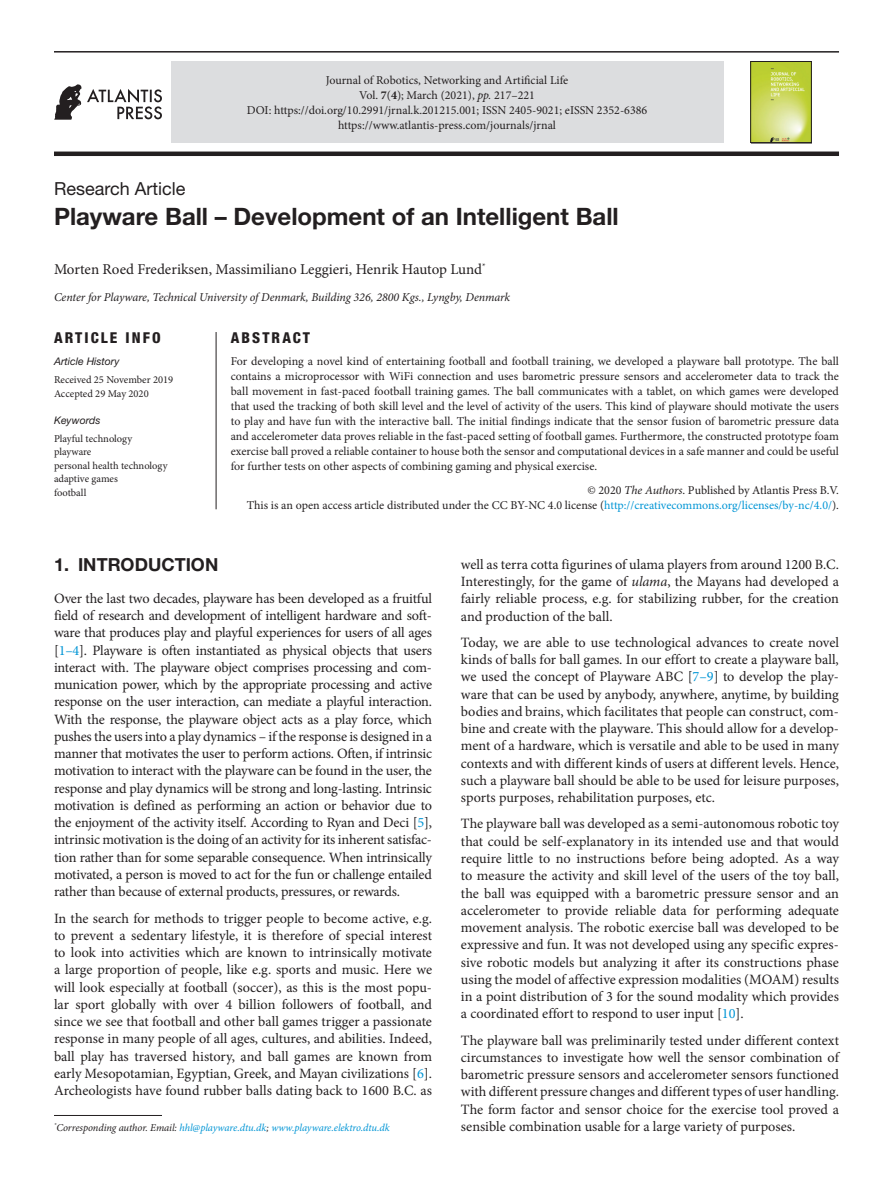
<style>
.page{position:relative;width:893px;height:1191px;background:#fff}
.page>*{position:absolute;margin:0;border:0;box-sizing:border-box;transform-origin:0 0}
.article_title{font:700 24px "Helvetica Neue LT Std";color:#231f20}
.article_type{font:18px "Helvetica Neue LT Std";color:#231f20}
.head-1{font:700 18px "Helvetica Neue LT Std";color:#231f20}
.author_name{font:15px "Minion Pro";color:#231f20}
.article_info{font:800 condensed 15px "Helvetica Neue LT Std";letter-spacing:.14em;color:#231f20}
.abstract{font:800 condensed 15px "Helvetica Neue LT Std";letter-spacing:.14em;color:#231f20}
.para-2{font:14.25px/17.2px "Minion Pro";color:#231f20;text-align:justify}
.para-1{font:14.25px/17.2px "Minion Pro";letter-spacing:-.015em;color:#231f20;text-align:justify}
.abstract_text{font:12px/15px "Minion Pro";color:#231f20;text-align:center}
.copyright{font:12px/15px "Minion Pro";color:#231f20;text-align:right}
.author-affil{font:italic 12px "Minion Pro";letter-spacing:-.01em;color:#231f20}
.corres_author{font:italic 10.5px "Minion Pro";letter-spacing:-.01em;color:#0095d5}
.keywords_text{font:10.5px "Minion Pro";color:#231f20}
.article_history{font:10.5px "Minion Pro";color:#231f20}
.keywords{font:italic 10.5px "Helvetica Neue LT Std";color:#231f20}
.s1{font-weight:700}
.s2{font-style:italic}
.s3{color:#0095d5}
.s4{color:#231f20}
</style>
<div class="page">
<hr style="left:54px;top:51px;width:785px;height:2px;background:#231f20">
<div style="left:54px;top:151px;width:785px;height:5px;background:#231f20"></div>
<svg style="left:54px;top:84px;width:108px;height:36px"></svg>
<img style="left:753px;top:63px;width:56px;height:78px">
<div style="left:751px;top:61px;width:60px;height:82px;border:1px solid #231f20"></div>
<hr style="left:216px;top:332px;width:1px;height:177px;background:#231f20">
<hr style="left:54px;top:1115px;width:108px;height:1px;background:#231f20">
<div style="left:171px;top:62px;width:552px;height:81px;background:#dcdddf"></div>
<p class="abstract_text" style="left:326px;top:73px;width:244px">Journal of Robotics, Networking and Artificial Life<br>Vol. <span class="s1">7</span>(<span class="s1">4</span>); March (2021), <span class="s2">pp.</span> 217–221</p>
<p class="abstract_text" style="left:247px;top:103px;width:402px">DOI: https://doi.org/10.2991/jrnal.k.201215.001; ISSN 2405-9021; eISSN 2352-6386 https://www.atlantis-press.com/journals/jrnal</p>
<p class="article_type" style="left:54px;top:178px;width:133px">Research Article</p>
<p class="article_title" style="left:54px;top:201px;width:566px">Playware Ball – Development of an Intelligent Ball</p>
<p class="author_name" style="left:54px;top:259px;width:433px">Morten Roed Frederiksen, Massimiliano Leggieri, Henrik Hautop Lund<sup>*</sup></p>
<p class="author-affil" style="left:54px;top:289px;width:458px">Center for Playware, Technical University of Denmark, Building 326, 2800 Kgs., Lyngby, Denmark</p>
<p class="article_info" style="left:54px;top:328px;width:108px">ARTICLE INFO</p>
<p class="keywords" style="left:54px;top:355px;width:67px">Article History</p>
<p class="article_history" style="left:54px;top:373px;width:121px">Received 25 November 2019</p>
<p class="article_history" style="left:54px;top:386px;width:96px">Accepted 29 May 2020</p>
<p class="keywords" style="left:54px;top:414px;width:48px">Keywords</p>
<p class="keywords_text" style="left:54px;top:431px;width:80px">Playful technology</p>
<p class="keywords_text" style="left:54px;top:445px;width:39px">playware</p>
<p class="keywords_text" style="left:54px;top:458px;width:115px">personal health technology</p>
<p class="keywords_text" style="left:54px;top:472px;width:65px">adaptive games</p>
<p class="keywords_text" style="left:54px;top:485px;width:34px">football</p>
<p class="abstract" style="left:231px;top:328px;width:81px">ABSTRACT</p>
<p class="abstract_text" style="left:231px;top:354px;width:610px;text-align:justify">For developing a novel kind of entertaining football and football training, we developed a playware ball prototype. The ball contains a microprocessor with WiFi connection and uses barometric pressure sensors and accelerometer data to track the ball movement in fast-paced football training games. The ball communicates with a tablet, on which games were developed that used the tracking of both skill level and the level of activity of the users. This kind of playware should motivate the users to play and have fun with the interactive ball. The initial findings indicate that the sensor fusion of barometric pressure data and accelerometer data proves reliable in the fast-paced setting of football games. Furthermore, the constructed prototype foam exercise ball proved a reliable container to house both the sensor and computational devices in a safe manner and could be useful for further tests on other aspects of combining gaming and physical exercise.</p>
<p class="copyright" style="left:247px;top:483px;width:594px">© 2020 <span class="s2">The Authors</span>. Published by Atlantis Press B.V.<br>This is an open access article distributed under the CC BY-NC 4.0 license (<span class="s3">http://creativecommons.org/licenses/by-nc/4.0/</span>).</p>
<p class="head-1" style="left:54px;top:554px;width:166px">1. INTRODUCTION</p>
<p class="para-1" style="left:54px;top:590px;width:380px">Over the last two decades, playware has been developed as a fruitful field of research and development of intelligent hardware and soft&shy;ware that produces play and playful experiences for users of all ages [<span class="s3">1–4</span>]. Playware is often instantiated as physical objects that users interact with. The playware object comprises processing and com&shy;munication power, which by the appropriate processing and active response on the user interaction, can mediate a playful interaction.<br>With the response, the playware object acts as a play force, which pushes the users into a play dynamics – if the response is designed in a manner that motivates the user to perform actions. Often, if intrinsic motivation to interact with the playware can be found in the user, the response and play dynamics will be strong and long-lasting. Intrinsic motivation is defined as performing an action or behavior due to the enjoyment of the activity itself. According to Ryan and Deci [<span class="s3">5</span>], intrinsic motivation is the doing of an activity for its inherent satisfac&shy;tion rather than for some separable consequence. When intrinsically motivated, a person is moved to act for the fun or challenge entailed rather than because of external products, pressures, or rewards.</p>
<p class="para-2" style="left:54px;top:909px;width:380px">In the search for methods to trigger people to become active, e.g. to prevent a sedentary lifestyle, it is therefore of special interest to look into activities which are known to intrinsically motivate a large proportion of people, like e.g. sports and music. Here we will look especially at football (soccer), as this is the most popu&shy;lar sport globally with over 4 billion followers of football, and since we see that football and other ball games trigger a passionate response in many people of all ages, cultures, and abilities. Indeed, ball play has traversed history, and ball games are known from early Mesopotamian, Egyptian, Greek, and Mayan civilizations [<span class="s3">6</span>].<br>Archeologists have found rubber balls dating back to 1600 B.C. as</p>
<p class="corres_author" style="left:54px;top:1120px;width:337px"><sup>*</sup><span class="s4">Corresponding author. Email:</span> hhl@playware.dtu.dk<span class="s4">;</span> www.playware.elektro.dtu.dk</p>
<p class="para-2" style="left:461px;top:556px;width:380px">well as terra cotta figurines of ulama players from around 1200 B.C.<br>Interestingly, for the game of <span class="s2">ulama</span>, the Mayans had developed a fairly reliable process, e.g. for stabilizing rubber, for the creation and production of the ball.</p>
<p class="para-2" style="left:461px;top:634px;width:380px">Today, we are able to use technological advances to create novel kinds of balls for ball games. In our effort to create a playware ball, we used the concept of Playware ABC [<span class="s3">7–9</span>] to develop the play&shy;ware that can be used by anybody, anywhere, anytime, by building bodies and brains, which facilitates that people can construct, com&shy;bine and create with the playware. This should allow for a develop&shy;ment of a hardware, which is versatile and able to be used in many contexts and with different kinds of users at different levels. Hence, such a playware ball should be able to be used for leisure purposes, sports purposes, rehabilitation purposes, etc.</p>
<p class="para-2" style="left:461px;top:815px;width:380px">The playware ball was developed as a semi-autonomous robotic toy that could be self-explanatory in its intended use and that would require little to no instructions before being adopted. As a way to measure the activity and skill level of the users of the toy ball, the ball was equipped with a barometric pressure sensor and an accelerometer to provide reliable data for performing adequate movement analysis. The robotic exercise ball was developed to be expressive and fun. It was not developed using any specific expres&shy;sive robotic models but analyzing it after its constructions phase using the model of affective expression modalities (MOAM) results in a point distribution of 3 for the sound modality which provides a coordinated effort to respond to user input [<span class="s3">10</span>].</p>
<p class="para-2" style="left:461px;top:1031px;width:380px">The playware ball was preliminarily tested under different context circumstances to investigate how well the sensor combination of barometric pressure sensors and accelerometer sensors functioned with different pressure changes and different types of user handling.<br>The form factor and sensor choice for the exercise tool proved a sensible combination usable for a large variety of purposes.</p>
</div>
